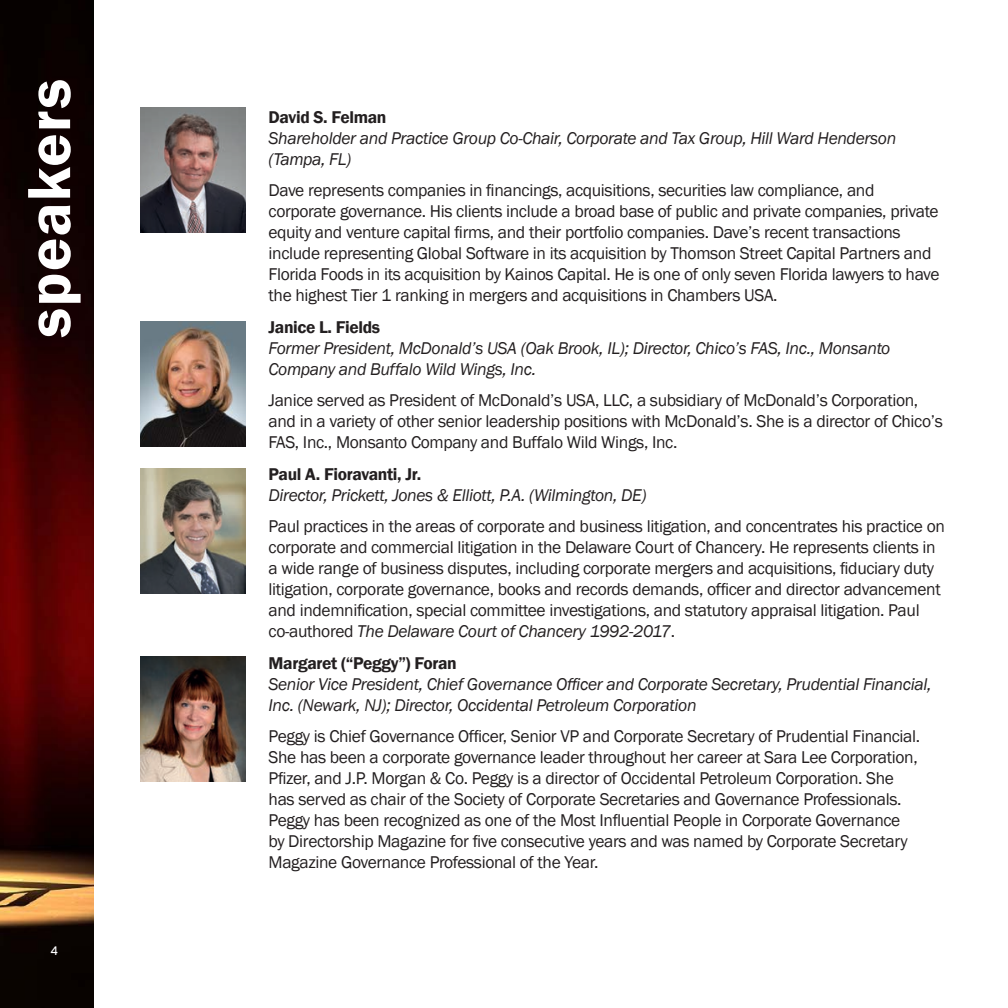
<style>
.page{position:relative;width:1008px;height:1008px;background:#fff}
.page>*{position:absolute;margin:0;border:0;box-sizing:border-box;transform-origin:0 0}
.t1{font:600 63px "Franklin Gothic";letter-spacing:.015em;color:#fff}
.t2{font:17.5px/21px "Franklin Gothic";letter-spacing:-.02em;color:#231f20}
.t3{font:italic 17.5px/21px "Franklin Gothic";letter-spacing:-.02em;color:#231f20}
.t4{font:12.25px "EY Interstate";color:#fff}
.s1{font-weight:600;font-style:normal}
.s2{font-style:italic}
</style>
<div class="page">
<img style="left:0;top:0;width:94px;height:1008px">
<img style="left:140px;top:108px;width:105px;height:125px">
<img style="left:140px;top:321px;width:105px;height:125px">
<img style="left:140px;top:468px;width:105px;height:125px">
<img style="left:140px;top:657px;width:105px;height:125px">
<h1 class="t1" style="left:10px;top:338px;width:260px;rotate:-90deg">speakers</h1>
<p class="t4" style="left:50px;top:942px;width:9px">4</p>
<p class="t3" style="left:269px;top:106px;width:629px"><span class="s1">David S. Felman<br></span>Shareholder and Practice Group Co-Chair, Corporate and Tax Group, Hill Ward Henderson (Tampa, FL)</p>
<p class="t2" style="left:269px;top:180px;width:672px">Dave represents companies in financings, acquisitions, securities law compliance, and corporate governance. His clients include a broad base of public and private companies, private equity and venture capital firms, and their portfolio companies. Dave’s recent transactions include representing Global Software in its acquisition by Thomson Street Capital Partners and Florida Foods in its acquisition by Kainos Capital. He is one of only seven Florida lawyers to have the highest Tier 1 ranking in mergers and acquisitions in Chambers USA.</p>
<p class="t3" style="left:269px;top:316px;width:623px"><span class="s1">Janice L. Fields<br></span>Former President, McDonald’s USA (Oak Brook, IL); Director, Chico’s FAS, Inc., Monsanto<br>Company and Buffalo Wild Wings, Inc.</p>
<p class="t2" style="left:269px;top:390px;width:676px">Janice served as President of McDonald’s USA, LLC, a subsidiary of McDonald’s Corporation, and in a variety of other senior leadership positions with McDonald’s. She is a director of Chico’s<br>FAS, Inc., Monsanto Company and Buffalo Wild Wings, Inc.</p>
<p class="t3" style="left:269px;top:463px;width:380px"><span class="s1">Paul A. Fioravanti, Jr.<br></span>Director, Prickett, Jones &amp; Elliott, P.A. (Wilmington, DE)</p>
<p class="t2" style="left:269px;top:516px;width:678px">Paul practices in the areas of corporate and business litigation, and concentrates his practice on corporate and commercial litigation in the Delaware Court of Chancery. He represents clients in a wide range of business disputes, including corporate mergers and acquisitions, fiduciary duty litigation, corporate governance, books and records demands, officer and director advancement and indemnification, special committee investigations, and statutory appraisal litigation. Paul co-authored <span class="s2">The Delaware Court of Chancery 1992-2017</span>.</p>
<p class="t3" style="left:269px;top:652px;width:664px"><span class="s1">Margaret (“Peggy”) Foran<br></span>Senior Vice President, Chief Governance Officer and Corporate Secretary, Prudential Financial,<br>Inc. (Newark, NJ); Director, Occidental Petroleum Corporation</p>
<p class="t2" style="left:269px;top:726px;width:653px">Peggy is Chief Governance Officer, Senior VP and Corporate Secretary of Prudential Financial.<br>She has been a corporate governance leader throughout her career at Sara Lee Corporation, Pfizer, and J.P. Morgan &amp; Co. Peggy is a director of Occidental Petroleum Corporation. She has served as chair of the Society of Corporate Secretaries and Governance Professionals.<br>Peggy has been recognized as one of the Most Influential People in Corporate Governance by Directorship Magazine for five consecutive years and was named by Corporate Secretary Magazine Governance Professional of the Year.</p>
</div>
